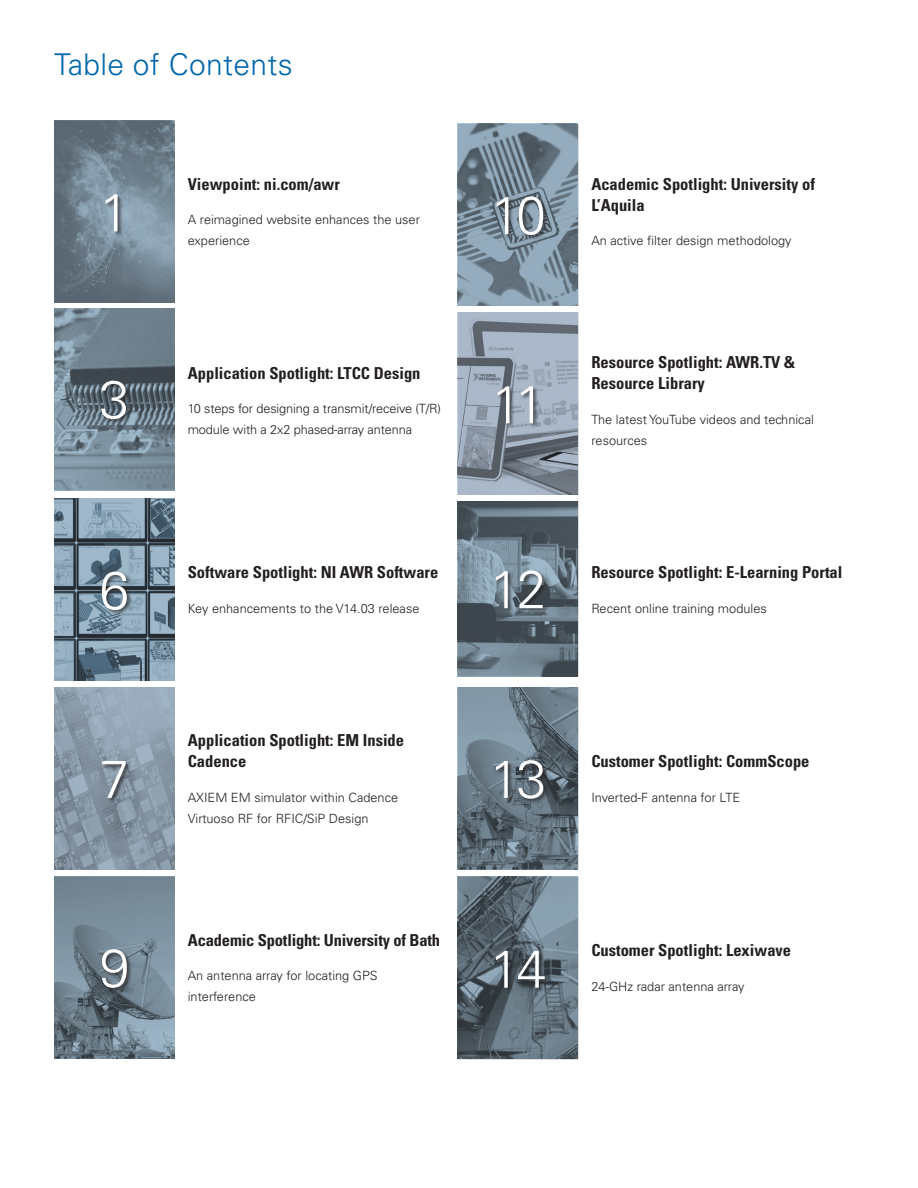
<style>
.page{position:relative;width:918px;height:1188px;background:#fff}
.page>*{position:absolute;margin:0;border:0;box-sizing:border-box;transform-origin:0 0}
.Body{font:300 53.4px "Univers LT Std";letter-spacing:-.05em;color:#fff}
.Body-2{font:300 30px "Univers LT Std";letter-spacing:.01em;color:#0067aa}
.Body-3{font:700 condensed 16.5px/21px "Univers LT Std";color:#231f20}
.Body-4{font:300 12.75px/21px "Univers LT Std";color:#231f20}
</style>
<div class="page">
<svg style="left:172px;top:120px;width:3px;height:183px"></svg>
<svg style="left:576px;top:123px;width:3px;height:181px"></svg>
<svg style="left:174px;top:308px;width:1px;height:183px"></svg>
<svg style="left:576px;top:312px;width:3px;height:181px"></svg>
<svg style="left:172px;top:498px;width:3px;height:183px"></svg>
<svg style="left:576px;top:501px;width:3px;height:175px"></svg>
<svg style="left:174px;top:687px;width:1px;height:183px"></svg>
<svg style="left:578px;top:687px;width:1px;height:183px"></svg>
<svg style="left:172px;top:876px;width:3px;height:183px"></svg>
<svg style="left:576px;top:876px;width:3px;height:184px"></svg>
<svg style="left:54px;top:308px;width:120px;height:182px;background:#70828f"></svg>
<div style="left:100px;top:380px;width:32px;height:44px;background:#231f20;opacity:.75"></div>
<svg style="left:458px;top:313px;width:120px;height:182px;background:#909baa"></svg>
<div style="left:496px;top:386px;width:43px;height:43px;background:#231f20;opacity:.75"></div>
<svg style="left:458px;top:502px;width:120px;height:174px;background:#60707b"></svg>
<div style="left:495px;top:570px;width:53px;height:43px;background:#231f20;opacity:.75"></div>
<svg style="left:54px;top:687px;width:120px;height:183px;background:#8a9baa"></svg>
<div style="left:101px;top:760px;width:31px;height:43px;background:#231f20;opacity:.75"></div>
<svg style="left:54px;top:499px;width:120px;height:182px;background:#748b9b"></svg>
<div style="left:101px;top:571px;width:32px;height:44px;background:#231f20;opacity:.75"></div>
<svg style="left:54px;top:877px;width:120px;height:181px;background:#728592"></svg>
<div style="left:101px;top:949px;width:32px;height:44px;background:#231f20;opacity:.75"></div>
<svg style="left:458px;top:124px;width:120px;height:182px;background:#7b8e9d"></svg>
<div style="left:495px;top:196px;width:54px;height:44px;background:#231f20;opacity:.75"></div>
<svg style="left:54px;top:122px;width:120px;height:181px;background:#6e7f8c"></svg>
<div style="left:105px;top:194px;width:18px;height:43px;background:#231f20;opacity:.75"></div>
<svg style="left:458px;top:687px;width:120px;height:183px;background:#667783"></svg>
<div style="left:495px;top:760px;width:54px;height:44px;background:#231f20;opacity:.75"></div>
<svg style="left:458px;top:877px;width:120px;height:183px;background:#61707b"></svg>
<div style="left:495px;top:950px;width:55px;height:43px;background:#231f20;opacity:.75"></div>
<p class="Body-2" style="left:54px;top:46px;width:240px">Table of Contents</p>
<p class="Body-3" style="left:188px;top:174px;width:154px">Viewpoint: ni.com/awr</p>
<p class="Body-4" style="left:188px;top:209px;width:234px">A reimagined website enhances the user experience</p>
<p class="Body" style="left:100px;top:180px;width:31px">1</p>
<p class="Body" style="left:490px;top:183px;width:57px">10</p>
<p class="Body-3" style="left:188px;top:363px;width:234px">Application Spotlight: LTCC Design</p>
<p class="Body-4" style="left:188px;top:398px;width:255px">10 steps for designing a transmit/receive (T/R) module with a 2x2 phased-array antenna</p>
<p class="Body" style="left:100px;top:367px;width:31px">3</p>
<p class="Body" style="left:492px;top:372px;width:55px">11</p>
<p class="Body-3" style="left:591px;top:174px;width:225px">Academic Spotlight: University of<br>L’Aquila</p>
<p class="Body-4" style="left:591px;top:230px;width:202px">An active filter design methodology</p>
<p class="Body-3" style="left:591px;top:352px;width:205px">Resource Spotlight: AWR.TV &amp;<br>Resource Library</p>
<p class="Body-4" style="left:591px;top:409px;width:224px">The latest YouTube videos and technical resources</p>
<p class="Body" style="left:100px;top:558px;width:31px">6</p>
<p class="Body" style="left:100px;top:747px;width:31px">7</p>
<p class="Body" style="left:100px;top:936px;width:31px">9</p>
<p class="Body-3" style="left:188px;top:562px;width:252px">Software Spotlight: NI AWR Software</p>
<p class="Body-4" style="left:188px;top:598px;width:233px">Key enhancements to the V14.03 release</p>
<p class="Body-3" style="left:188px;top:730px;width:218px">Application Spotlight: EM Inside<br>Cadence</p>
<p class="Body-4" style="left:188px;top:787px;width:212px">AXIEM EM simulator within Cadence<br>Virtuoso RF for RFIC/SiP Design</p>
<p class="Body-3" style="left:188px;top:930px;width:254px">Academic Spotlight: University of Bath</p>
<p class="Body-4" style="left:188px;top:965px;width:191px">An antenna array for locating GPS interference</p>
<p class="Body" style="left:490px;top:557px;width:58px">12</p>
<p class="Body-3" style="left:591px;top:562px;width:253px">Resource Spotlight: E-Learning Portal</p>
<p class="Body-4" style="left:591px;top:598px;width:177px">Recent online training modules</p>
<p class="Body" style="left:490px;top:747px;width:58px">13</p>
<p class="Body-3" style="left:591px;top:751px;width:220px">Customer Spotlight: CommScope</p>
<p class="Body-4" style="left:591px;top:787px;width:150px">Inverted-F antenna for LTE</p>
<p class="Body" style="left:490px;top:937px;width:58px">14</p>
<p class="Body-3" style="left:591px;top:940px;width:201px">Customer Spotlight: Lexiwave</p>
<p class="Body-4" style="left:591px;top:976px;width:155px">24-GHz radar antenna array</p>
</div>
